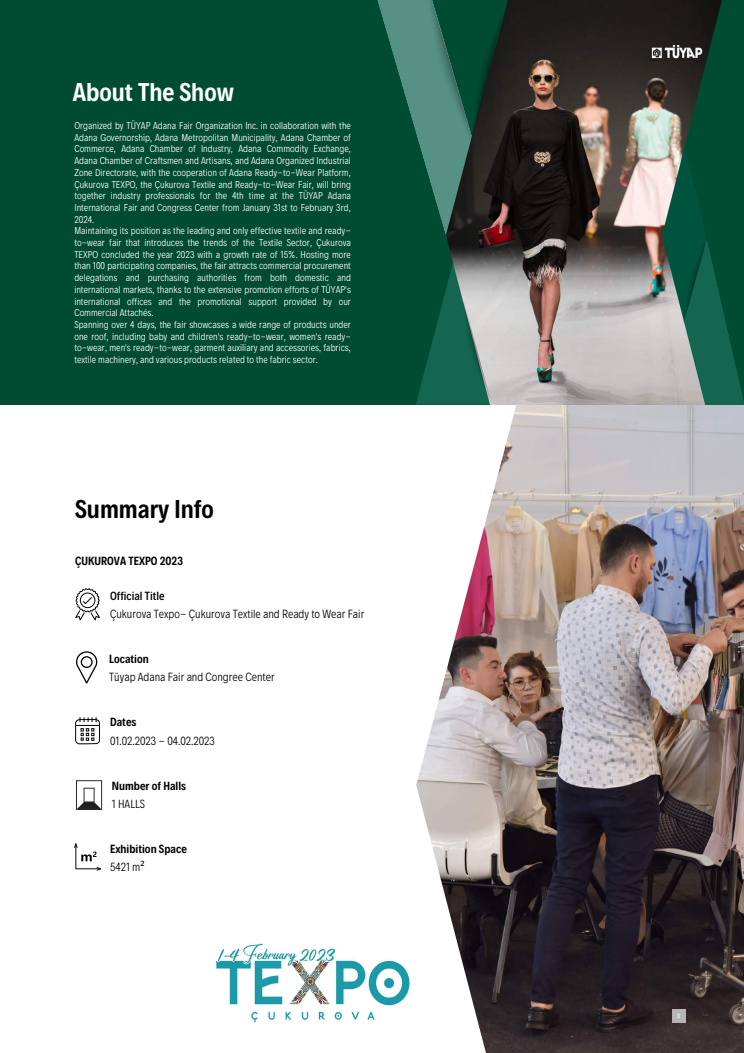
<style>
.page{position:relative;width:744px;height:1053px;background:#fff}
.page>*{position:absolute;margin:0;border:0;box-sizing:border-box;transform-origin:0 0}
.t1{font:600 26.08px "Decalotype";color:#fff}
.t2{font:600 26.08px "Decalotype";color:#000}
.t3{font:300 12px "Decalotype";color:#000}
.t4{font:600 12px/18.1px "Decalotype";color:#000}
.t5{font:500 12px "Decalotype";color:#000}
.t6{font:300 10px/11.7px "Decalotype";color:#fff}
.t7{font:600 6.16px "Decalotype";color:#fff}
.s1{font-weight:300}
.s2{font-family:"Noto Sans";font-weight:400}
</style>
<div class="page">
<div style="left:0;top:0;width:744px;height:440px;background:#004c33"></div>
<svg style="left:377px;top:0;width:69px;height:235px"></svg>
<svg style="left:416px;top:291px;width:30px;height:113px"></svg>
<svg style="left:722px;top:308px;width:22px;height:97px;fill:#136550"></svg>
<img style="left:446px;top:0;width:276px;height:405px">
<img style="left:675px;top:235px;width:32px;height:89px">
<img style="left:416px;top:0;width:57px;height:143px">
<img style="left:461px;top:11px;width:42px;height:124px">
<img style="left:455px;top:302px;width:35px;height:98px">
<div style="left:0;top:405px;width:744px;height:647px;background:#fff"></div>
<svg style="left:75px;top:588px;width:25px;height:32px"></svg>
<svg style="left:76px;top:651px;width:21px;height:32px"></svg>
<svg style="left:74px;top:843px;width:27px;height:27px"></svg>
<svg style="left:76px;top:780px;width:26px;height:29px"></svg>
<img style="left:416px;top:405px;width:328px;height:647px">
<svg style="left:75px;top:717px;width:25px;height:27px"></svg>
<img style="left:650px;top:45px;width:54px;height:15px">
<div style="left:672px;top:1009px;width:13px;height:13px;background:#b5b5b5"></div>
<img style="left:216px;top:943px;width:194px;height:79px">
<h1 class="t1" style="left:73px;top:74px;width:163px">About The Show</h1>
<p class="t6" style="left:74px;top:119px;width:278px">Organized by TÜYAP Adana Fair Organization Inc. in collaboration with the Adana Governorship, Adana Metropolitan Municipality, Adana Chamber of Commerce, Adana Chamber of Industry, Adana Commodity Exchange, Adana Chamber of Craftsmen and Artisans, and Adana Organized Industrial Zone Directorate, with the cooperation of Adana Ready-to-Wear Platform, Çukurova TEXPO, the Çukurova Textile and Ready-to-Wear Fair, will bring together industry professionals for the 4th time at the TÜYAP Adana International Fair and Congress Center from January 31st to February 3rd, 2024.<br>Maintaining its position as the leading and only effective textile and ready&shy;to-wear fair that introduces the trends of the Textile Sector, Çukurova TEXPO concluded the year 2023 with a growth rate of 15%. Hosting more than 100 participating companies, the fair attracts commercial procurement delegations and purchasing authorities from both domestic and international markets, thanks to the extensive promotion efforts of TÜYAP's international offices and the promotional support provided by our Commercial Attachés.<br>Spanning over 4 days, the fair showcases a wide range of products under one roof, including baby and children's ready-to-wear, women's ready&shy;to-wear, men's ready-to-wear, garment auxiliary and accessories, fabrics, textile machinery, and various products related to the fabric sector.</p>
<h1 class="t2" style="left:75px;top:491px;width:140px">Summary Info</h1>
<p class="t4" style="left:75px;top:551px;width:109px">ÇUKUROVA TEXPO 2023</p>
<p class="t5" style="left:110px;top:588px;width:56px">Official Title</p>
<p class="t3" style="left:110px;top:606px;width:256px">Çukurova Texpo- Çukurova Textile and Ready to Wear Fair</p>
<p class="t4" style="left:109px;top:649px;width:41px">Location</p>
<p class="t3" style="left:109px;top:669px;width:167px">Tüyap Adana Fair and Congree Center</p>
<p class="t4" style="left:110px;top:712px;width:28px">Dates</p>
<p class="t3" style="left:110px;top:732px;width:106px">01.02.2023 - 04.02.2023</p>
<p class="t4" style="left:112px;top:775px;width:76px">Number of Halls</p>
<p class="t3" style="left:112px;top:795px;width:35px">1 HALLS</p>
<p class="t4" style="left:110px;top:838px;width:78px">Exhibition Space<br><span class="s1">5421 m</span><span class="s2">²</span></p>
<p class="t7" style="left:677px;top:1012px;width:4px">3</p>
</div>
